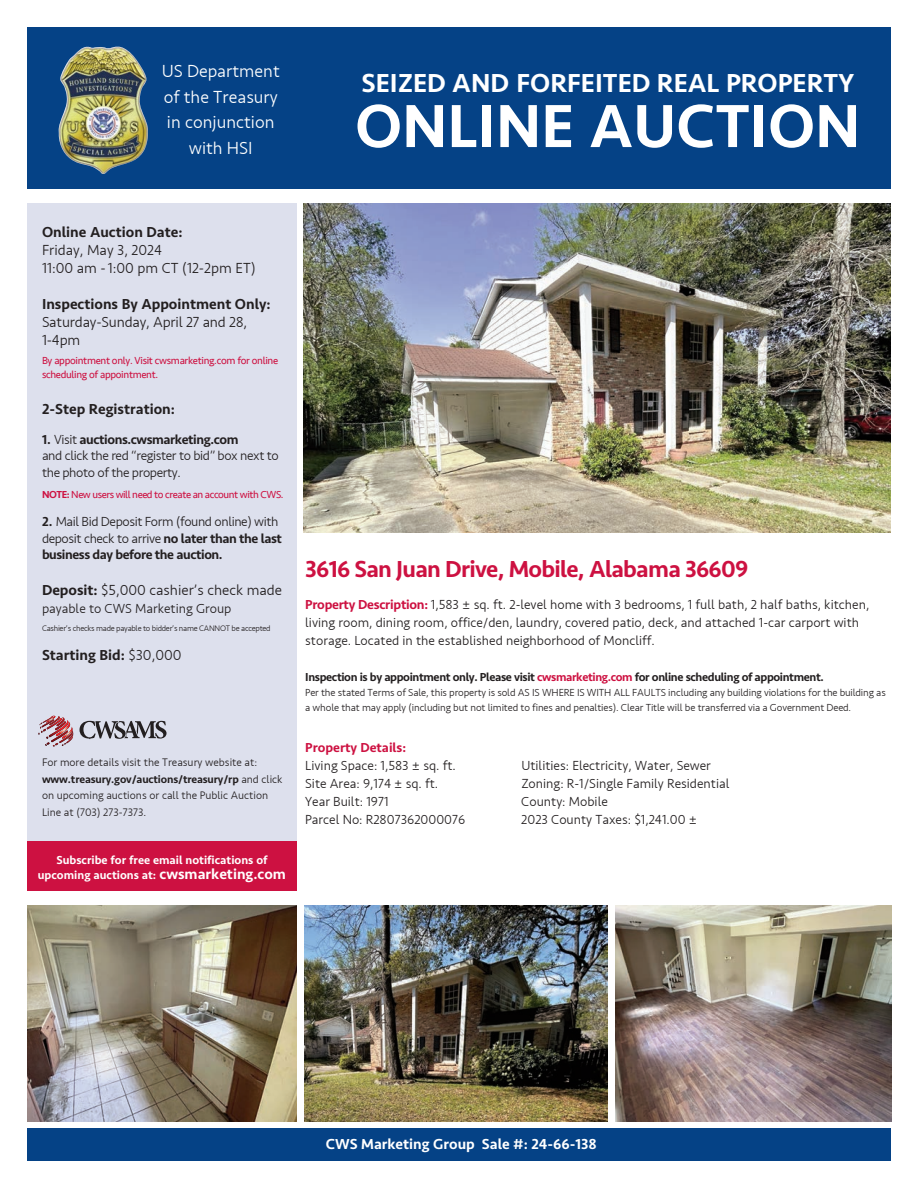
<style>
.page{position:relative;width:918px;height:1188px;background:#fff}
.page>*{position:absolute;margin:0;border:0;box-sizing:border-box;transform-origin:0 0}
.t1{font:500 63px "Seravek";color:#fff}
.t2{font:500 27px "Seravek";color:#fff}
.t3{font:500 24px "Seravek";letter-spacing:-.03em;color:#cd1141}
.t4{font:300 18px/25.5px "Seravek";color:#fff;text-align:center}
.t5{font:300 15px/18px "Seravek";color:#231f20}
.t6{font:500 15px "Seravek";color:#231f20}
.t7{font:500 15px "Seravek";color:#fff}
.t8{font:300 13.5px/18px "Seravek";color:#231f20}
.t9{font:300 13.5px/16.5px "Seravek";letter-spacing:-.03em;color:#231f20}
.t10{font:500 13.5px "Seravek";color:#cd1141}
.t11{font:500 12px "Seravek";letter-spacing:-.03em;color:#231f20}
.t12{font:500 12px/15px "Seravek";color:#fff;text-align:center}
.t13{font:300 11.25px/16.5px "Seravek";color:#231f20}
.t14{font:300 10.5px/15px "Seravek";letter-spacing:-.01em;color:#231f20}
.t15{font:10.5px/13.5px "Seravek";letter-spacing:-.03em;color:#cd1141}
.t16{font:300 8.25px "Seravek";letter-spacing:-.03em;color:#231f20}
.s1{font-weight:500}
.s2{font-weight:300}
.s3{font-size:15px}
.s4{font-weight:500;color:#cd1141}
.s5{color:#cd1141}
</style>
<div class="page">
<div style="left:27px;top:27px;width:864px;height:162px;background:#054286"></div>
<div style="left:27px;top:204px;width:270px;height:687px;background:#dde0ed"></div>
<div style="left:27px;top:1129px;width:864px;height:32px;background:#054286"></div>
<img style="left:304px;top:204px;width:587px;height:329px">
<img style="left:27px;top:906px;width:270px;height:216px">
<img style="left:305px;top:906px;width:303px;height:216px">
<img style="left:615px;top:906px;width:276px;height:216px">
<svg style="left:38px;top:716px;width:129px;height:31px"></svg>
<div style="left:27px;top:842px;width:270px;height:49px;background:#cd1141"></div>
<img style="left:59px;top:47px;width:89px;height:127px">
<h3 class="t4" style="left:162px;top:59px;width:120px">US Department of the Treasury in conjunction with HSI</h3>
<h2 class="t2" style="left:362px;top:73px;width:494px">SEIZED AND FORFEITED REAL PROPERTY</h2>
<h1 class="t1" style="left:355px;top:103px;width:507px">ONLINE AUCTION</h1>
<p class="t6" style="left:42px;top:226px;width:142px">Online Auction Date:</p>
<p class="t5" style="left:42px;top:241px;width:215px">Friday, May 3, 2024<br>11:00 am - 1:00 pm CT (12-2pm ET)</p>
<p class="t6" style="left:42px;top:298px;width:230px">Inspections By Appointment Only:</p>
<p class="t5" style="left:42px;top:313px;width:207px">Saturday-Sunday, April 27 and 28,<br>1-4pm</p>
<p class="t15" style="left:42px;top:354px;width:238px">By appointment only. Visit cwsmarketing.com for online scheduling of appointment.</p>
<p class="t6" style="left:42px;top:403px;width:135px">2-Step Registration:</p>
<p class="t9" style="left:42px;top:432px;width:238px"><span class="s1">1.</span> Visit <span class="s1">auctions.cwsmarketing.com<br></span>and click the red “register to bid” box next to the photo of the property.</p>
<p class="t15" style="left:42px;top:488px;width:243px"><span class="s1">NOTE:</span> New users will need to create an account with CWS.</p>
<p class="t9" style="left:42px;top:514px;width:241px"><span class="s1">2.</span> Mail Bid Deposit Form (found online) with deposit check to arrive <span class="s1">no later than the last business day before the auction.</span></p>
<p class="t5" style="left:42px;top:582px;width:242px"><span class="s1">Deposit:</span> $5,000 cashier’s check made</p>
<p class="t8" style="left:42px;top:600px;width:191px">payable to CWS Marketing Group</p>
<p class="t16" style="left:42px;top:624px;width:230px">Cashier’s checks made payable to bidder’s name CANNOT be accepted</p>
<p class="t6" style="left:42px;top:649px;width:141px">Starting Bid: <span class="s2">$30,000</span></p>
<p class="t13" style="left:42px;top:755px;width:242px">For more details visit the Treasury website at: <span class="s1">www.treasury.gov/auctions/treasury/rp</span> and click on upcoming auctions or call the Public Auction Line at (703) 273-7373.</p>
<p class="t12" style="left:38px;top:854px;width:250px">Subscribe for free email notifications of upcoming auctions at: <span class="s3">cwsmarketing.com</span></p>
<h3 class="t3" style="left:305px;top:560px;width:445px">3616 San Juan Drive, Mobile, Alabama 36609</h3>
<p class="t8" style="left:305px;top:596px;width:566px"><span class="s4">Property Description:</span> 1,583 ± sq. ft. 2-level home with 3 bedrooms, 1 full bath, 2 half baths, kitchen, living room, dining room, office/den, laundry, covered patio, deck, and attached 1-car carport with storage. Located in the established neighborhood of Moncliff.</p>
<p class="t11" style="left:305px;top:673px;width:520px">Inspection is by appointment only. Please visit <span class="s5">cwsmarketing.com</span> for online scheduling of appointment.</p>
<p class="t14" style="left:305px;top:686px;width:582px">Per the stated Terms of Sale, this property is sold AS IS WHERE IS WITH ALL FAULTS including any building violations for the building as a whole that may apply (including but not limited to fines and penalties). Clear Title will be transferred via a Government Deed.</p>
<p class="t10" style="left:305px;top:742px;width:103px">Property Details:</p>
<p class="t8" style="left:305px;top:757px;width:152px">Living Space: 1,583 ± sq. ft.</p>
<p class="t8" style="left:521px;top:757px;width:191px">Utilities: Electricity, Water, Sewer</p>
<p class="t8" style="left:305px;top:775px;width:135px">Site Area: 9,174 ± sq. ft.</p>
<p class="t8" style="left:521px;top:775px;width:210px">Zoning: R-1/Single Family Residential</p>
<p class="t8" style="left:305px;top:793px;width:85px">Year Built: 1971</p>
<p class="t8" style="left:521px;top:793px;width:88px">County: Mobile</p>
<p class="t8" style="left:305px;top:811px;width:162px">Parcel No: R2807362000076</p>
<p class="t8" style="left:521px;top:811px;width:177px">2023 County Taxes: $1,241.00 ±</p>
<p class="t7" style="left:326px;top:1139px;width:273px">CWS Marketing Group Sale #: 24-66-138</p>
</div>
